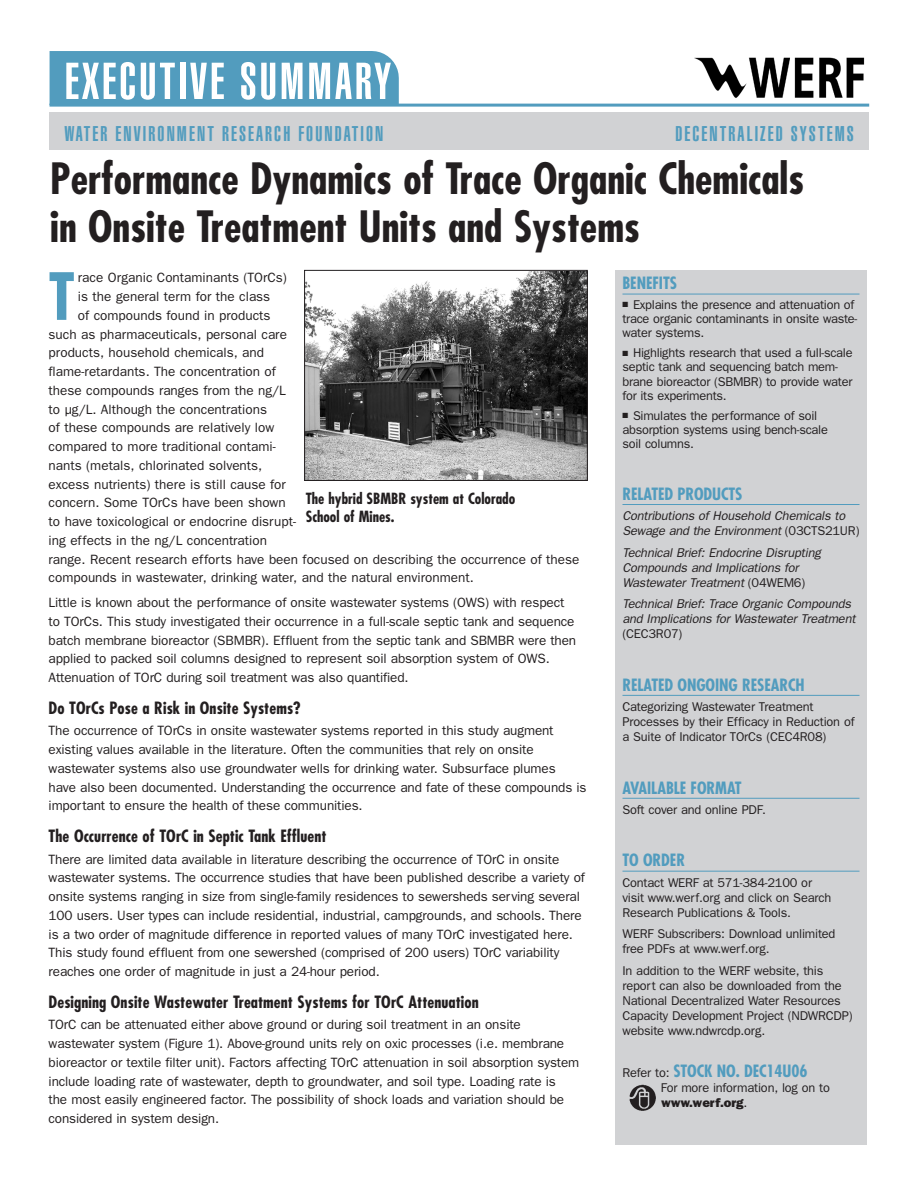
<style>
.page{position:relative;width:918px;height:1188px;background:#fff}
.page>*{position:absolute;margin:0;border:0;box-sizing:border-box;transform-origin:0 0}
.t1{font:700 condensed 63.3px "Futura";color:#529cbe}
.t2{font:900 extra-condensed 51px "Helvetica";color:#fff}
.t3{font:700 condensed 42px/48px "Futura";color:#231f20}
.t4{font:900 extra-condensed 21px "Helvetica";letter-spacing:.1em;color:#529cbe}
.t5{font:700 condensed 16.5px "Futura";letter-spacing:.005em;color:#231f20}
.t6{font:700 condensed 16.5px "Futura";letter-spacing:-.005em;color:#529cbe}
.t7{font:700 condensed 16.5px "Futura";letter-spacing:.035em;color:#529cbe}
.t8{font:700 condensed 15px/18px "Futura";color:#231f20}
.t9{font:13.5px/18.8px "Franklin Gothic";letter-spacing:-.01em;color:#231f20}
.t10{font:12.75px/15px "Franklin Gothic";letter-spacing:-.015em;color:#231f20}
.t11{font:italic 12.75px/15px "Franklin Gothic";letter-spacing:-.015em;color:#231f20}
.s1{font-style:normal}
.s2{font-family:"Franklin Gothic";font-weight:400;font-stretch:normal;font-size:12.75px;color:#231f20}
.s3{font-weight:800}
</style>
<div class="page">
<div style="left:615px;top:270px;width:252px;height:874px;background:#d1d2d4"></div>
<hr style="left:50px;top:104px;width:819px;height:3px;background:#529cbe">
<hr style="left:622px;top:294px;width:238px;height:1px;background:#529cbe">
<hr style="left:622px;top:504px;width:238px;height:1px;background:#529cbe">
<hr style="left:622px;top:695px;width:238px;height:1px;background:#529cbe">
<hr style="left:622px;top:798px;width:238px;height:1px;background:#529cbe">
<hr style="left:622px;top:871px;width:238px;height:1px;background:#529cbe">
<img style="left:629px;top:1085px;width:27px;height:26px">
<div style="left:50px;top:112px;width:819px;height:37px;background:#d1d2d4"></div>
<div style="left:50px;top:51px;width:349px;height:53px;background:#529cbe"></div>
<img style="left:694px;top:57px;width:171px;height:41px">
<img style="left:306px;top:272px;width:280px;height:207px">
<div style="left:304px;top:270px;width:284px;height:211px;border:1px solid #231f20"></div>
<h2 class="t2" style="left:65px;top:52px;width:56px">EXECUTIVE</h2>
<h2 class="t2" style="left:240px;top:52px;width:23px">SUMMARY</h2>
<h3 class="t4" style="left:65px;top:122px;width:320px">WATER ENVIRONMENT RESEARCH FOUNDATION</h3>
<h3 class="t4" style="left:676px;top:122px;width:180px">DECENTRALIZED SYSTEMS</h3>
<h3 class="t3" style="left:50px;top:155px;width:756px">Performance Dynamics of Trace Organic Chemicals in Onsite Treatment Units and Systems</h3>
<p class="t6" style="left:622px;top:273px;width:49px">Benefits</p>
<p class="t10" style="left:622px;top:298px;width:236px;line-height:14.2px">■ Explains the presence and attenuation of trace organic contaminants in onsite waste&shy;water systems.</p>
<p class="t10" style="left:622px;top:346px;width:232px;line-height:14.2px">■ Highlights research that used a full-scale septic tank and sequencing batch mem&shy;brane bioreactor (SBMBR) to provide water for its experiments.</p>
<p class="t10" style="left:622px;top:408px;width:207px;line-height:14.2px">■ Simulates the performance of soil absorption systems using bench-scale soil columns.</p>
<p class="t6" style="left:622px;top:483px;width:72px">Related Products</p>
<p class="t11" style="left:622px;top:508px;width:239px">Contributions of Household Chemicals to<br>Sewage and the Environment <span class="s1">(03CTS21UR)</span></p>
<p class="t11" style="left:622px;top:545px;width:200px">Technical Brief: Endocrine Disrupting<br>Compounds and Implications for<br>Wastewater Treatment <span class="s1">(04WEM6)</span></p>
<p class="t11" style="left:622px;top:596px;width:234px">Technical Brief: Trace Organic Compounds and Implications for Wastewater Treatment</p>
<p class="t10" style="left:622px;top:626px;width:61px">(CEC3R07)</p>
<p class="t6" style="left:622px;top:674px;width:184px">RELATED ONGOING RESEARCH</p>
<p class="t10" style="left:622px;top:699px;width:234px">Categorizing Wastewater Treatment<br>Processes by their Efficacy in Reduction of a Suite of Indicator TOrCs (CEC4R08)</p>
<p class="t7" style="left:622px;top:777px;width:119px">Available Format</p>
<p class="t10" style="left:622px;top:802px;width:145px">Soft cover and online PDF.</p>
<p class="t6" style="left:622px;top:850px;width:64px">TO ORDER</p>
<p class="t10" style="left:622px;top:875px;width:210px">Contact WERF at 571-384-2100 or visit www.werf.org and click on Search<br>Research Publications &amp; Tools.</p>
<p class="t10" style="left:622px;top:927px;width:214px">WERF Subscribers: Download unlimited free PDFs at www.werf.org.</p>
<p class="t10" style="left:622px;top:963px;width:232px">In addition to the WERF website, this report can also be downloaded from the National Decentralized Water Resources Capacity Development Project (NDWRCDP) website www.ndwrcdp.org.</p>
<p class="t6" style="left:622px;top:1061px;width:187px"><span class="s2">Refer to:</span> Stock No. DEC14U06</p>
<p class="t10" style="left:661px;top:1081px;width:171px">For more information, log on to <span class="s3">www.werf.org</span>.</p>
<h1 class="t1" style="left:49px;top:257px;width:28px">T</h1>
<p class="t9" style="left:78px;top:269px;width:211px">race Organic Contaminants (TOrCs)</p>
<p class="t9" style="left:78px;top:287px;width:194px">is the general term for the class</p>
<p class="t9" style="left:78px;top:306px;width:194px">of compounds found in products</p>
<p class="t9" style="left:49px;top:325px;width:240px">such as pharmaceuticals, personal care</p>
<p class="t9" style="left:49px;top:344px;width:217px">products, household chemicals, and</p>
<p class="t9" style="left:49px;top:362px;width:229px">flame-retardants. The concentration of</p>
<p class="t9" style="left:49px;top:381px;width:239px">these compounds ranges from the ng/L</p>
<p class="t9" style="left:49px;top:400px;width:220px">to µg/L. Although the concentrations</p>
<p class="t9" style="left:49px;top:419px;width:227px">of these compounds are relatively low</p>
<p class="t9" style="left:49px;top:437px;width:229px">compared to more traditional contami-</p>
<p class="t9" style="left:49px;top:456px;width:215px">nants (metals, chlorinated solvents,</p>
<p class="t9" style="left:49px;top:475px;width:239px">excess nutrients) there is still cause for</p>
<p class="t9" style="left:49px;top:494px;width:239px">concern. Some TOrCs have been shown</p>
<p class="t9" style="left:49px;top:512px;width:249px">to have toxicological or endocrine disrupt-</p>
<p class="t9" style="left:49px;top:531px;width:220px">ing effects in the ng/L concentration</p>
<p class="t9" style="left:49px;top:550px;width:532px">range. Recent research efforts have been focused on describing the occurrence of these</p>
<p class="t9" style="left:49px;top:569px;width:427px">compounds in wastewater, drinking water, and the natural environment.</p>
<p class="t9" style="left:49px;top:593px;width:529px">Little is known about the performance of onsite wastewater systems (OWS) with respect to TOrCs. This study investigated their occurrence in a full-scale septic tank and sequence batch membrane bioreactor (SBMBR). Effluent from the septic tank and SBMBR were then applied to packed soil columns designed to represent soil absorption system of OWS.<br>Attenuation of TOrC during soil treatment was also quantified.</p>
<p class="t5" style="left:49px;top:697px;width:254px">Do TOrCs Pose a Risk in Onsite Systems?</p>
<p class="t9" style="left:49px;top:722px;width:540px">The occurrence of TOrCs in onsite wastewater systems reported in this study augment existing values available in the literature. Often the communities that rely on onsite wastewater systems also use groundwater wells for drinking water. Subsurface plumes<br>have also been documented. Understanding the occurrence and fate of these compounds is important to ensure the health of these communities.</p>
<p class="t5" style="left:49px;top:826px;width:280px">The Occurrence of TOrC in Septic Tank Effluent</p>
<p class="t9" style="left:49px;top:850px;width:538px">There are limited data available in literature describing the occurrence of TOrC in onsite wastewater systems. The occurrence studies that have been published describe a variety of onsite systems ranging in size from single-family residences to sewersheds serving several 100 users. User types can include residential, industrial, campgrounds, and schools. There is a two order of magnitude difference in reported values of many TOrC investigated here.<br>This study found effluent from one sewershed (comprised of 200 users) TOrC variability reaches one order of magnitude in just a 24-hour period.</p>
<p class="t5" style="left:49px;top:991px;width:432px">Designing Onsite Wastewater Treatment Systems for TOrC Attenuation</p>
<p class="t9" style="left:49px;top:1016px;width:532px">TOrC can be attenuated either above ground or during soil treatment in an onsite wastewater system (Figure 1). Above-ground units rely on oxic processes (i.e. membrane bioreactor or textile filter unit). Factors affecting TOrC attenuation in soil absorption system include loading rate of wastewater, depth to groundwater, and soil type. Loading rate is<br>the most easily engineered factor. The possibility of shock loads and variation should be considered in system design.</p>
<p class="t8" style="left:306px;top:490px;width:211px">The hybrid SBMBR system at Colorado<br>School of Mines.</p>
</div>
